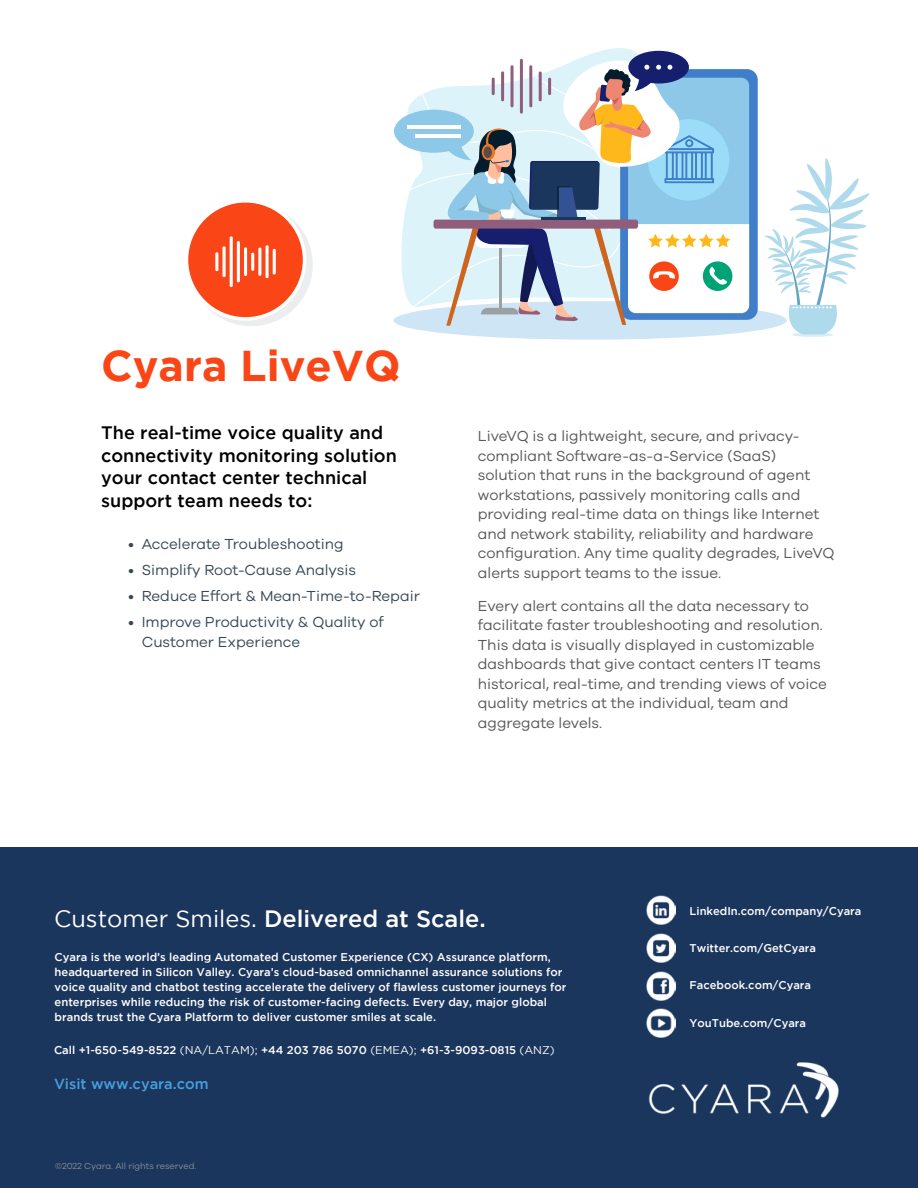
<style>
.page{position:relative;width:918px;height:1188px;background:#fff}
.page>*{position:absolute;margin:0;border:0;box-sizing:border-box;transform-origin:0 0}
.t1{font:700 42.9px "Gotham";color:#fa4616}
.t2{font:500 23.55px "Gotham";color:#fff}
.t3{font:500 18px/22.5px "Gotham";color:#000}
.t4{font:15px/19.5px "Galano Grotesque";color:#58595b}
.t5{font:15px/19.5px "Galano Grotesque";color:#374956}
.t6{font:500 14.55px "Gotham";color:#489fdf}
.t7{font:500 11.25px/15px "Gotham";color:#fff}
.t8{font:9px "Galano Grotesque";color:#828e95}
.s1{font-weight:400}
</style>
<div class="page">
<div style="left:393px;top:301px;width:394px;height:39px;background:#cee5f6;border-radius:50%"></div>
<svg style="left:394px;top:48px;width:289px;height:90px"></svg>
<div style="left:620px;top:69px;width:138px;height:251px;background:#407ec9;border-radius:11px"></div>
<div style="left:628px;top:51px;width:61px;height:33px;background:#151f6d;border-radius:50%"></div>
<svg style="left:792px;top:332px;width:41px;height:5px"></svg>
<svg style="left:764px;top:158px;width:106px;height:176px"></svg>
<svg style="left:398px;top:57px;width:351px;height:269px"></svg>
<svg style="left:192px;top:206px;width:118px;height:118px"></svg>
<div style="left:190px;top:203px;width:123px;height:123px;border:5px solid #ebedee;border-radius:50%"></div>
<div style="left:186px;top:201px;width:119px;height:118px;background:#fa4517;border-radius:50%"></div>
<div style="left:185px;top:199px;width:121px;height:122px;border:4px solid #fff;border-radius:50%"></div>
<svg style="left:215px;top:236px;width:61px;height:51px"></svg>
<div style="left:0;top:848px;width:918px;height:340px;background:#1b365d"></div>
<img style="left:647px;top:896px;width:29px;height:29px">
<img style="left:647px;top:933px;width:29px;height:30px">
<img style="left:647px;top:971px;width:29px;height:29px">
<img style="left:647px;top:1009px;width:29px;height:29px">
<img style="left:648px;top:1062px;width:191px;height:56px">
<h1 class="t1" style="left:101px;top:341px;width:301px">Cyara LiveVQ</h1>
<p class="t3" style="left:101px;top:421px;width:297px">The real-time voice quality and connectivity monitoring solution your contact center technical support team needs to:</p>
<p class="t5" style="left:128px;top:533px;width:217px">• Accelerate Troubleshooting</p>
<p class="t5" style="left:128px;top:560px;width:229px">• Simplify Root-Cause Analysis</p>
<p class="t5" style="left:128px;top:586px;width:293px">• Reduce Effort &amp; Mean-Time-to-Repair</p>
<p class="t5" style="left:142px;top:612px;width:244px;text-indent:-14px">• Improve Productivity &amp; Quality of<br>Customer Experience</p>
<p class="t4" style="left:478px;top:426px;width:358px">LiveVQ is a lightweight, secure, and privacy&shy;compliant Software-as-a-Service (SaaS) solution that runs in the background of agent workstations, passively monitoring calls and providing real-time data on things like Internet and network stability, reliability and hardware configuration. Any time quality degrades, LiveVQ alerts support teams to the issue.</p>
<p class="t4" style="left:478px;top:595px;width:350px">Every alert contains all the data necessary to facilitate faster troubleshooting and resolution.<br>This data is visually displayed in customizable dashboards that give contact centers IT teams historical, real-time, and trending views of voice quality metrics at the individual, team and aggregate levels.</p>
<h2 class="t2" style="left:54px;top:906px;width:433px"><span class="s1">Customer Smiles.</span> Delivered at Scale.</h2>
<p class="t7" style="left:55px;top:949px;width:513px">Cyara is the world’s leading Automated Customer Experience (CX) Assurance platform, headquartered in Silicon Valley. Cyara’s cloud-based omnichannel assurance solutions for voice quality and chatbot testing accelerate the delivery of flawless customer journeys for enterprises while reducing the risk of customer-facing defects. Every day, major global brands trust the Cyara Platform to deliver customer smiles at scale.</p>
<p class="t7" style="left:54px;top:1042px;width:502px">Call +1-650-549-8522 <span class="s1">(NA/LATAM);</span> +44 203 786 5070 <span class="s1">(EMEA);</span> +61-3-9093-0815 <span class="s1">(ANZ)</span></p>
<p class="t6" style="left:54px;top:1076px;width:156px">Visit www.cyara.com</p>
<p class="t8" style="left:55px;top:1161px;width:143px">©2022 Cyara. All rights reserved.</p>
<p class="t7" style="left:690px;top:903px;width:173px">LinkedIn.com/company/Cyara</p>
<p class="t7" style="left:690px;top:940px;width:128px">Twitter.com/GetCyara</p>
<p class="t7" style="left:690px;top:978px;width:123px">Facebook.com/Cyara</p>
<p class="t7" style="left:690px;top:1015px;width:118px">YouTube.com/Cyara</p>
</div>
